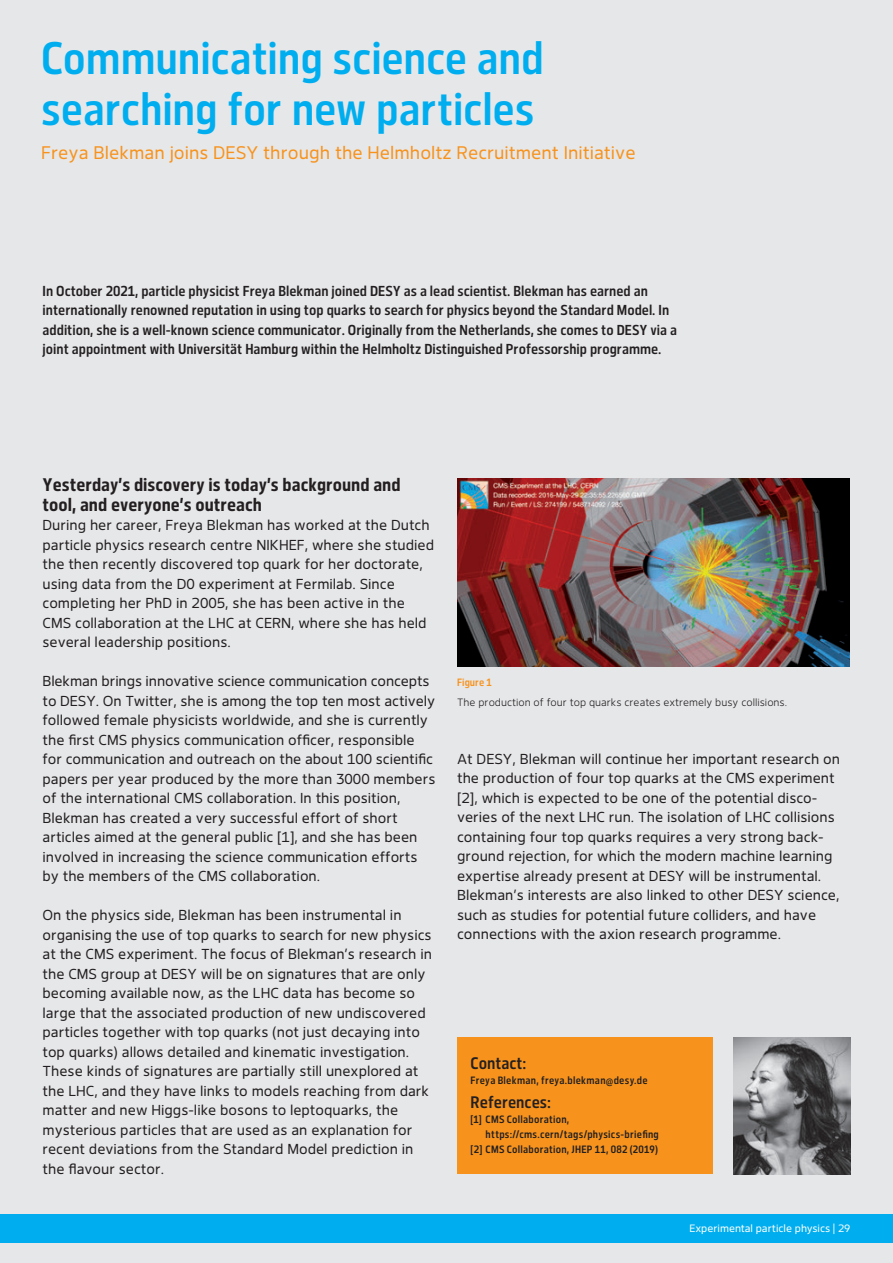
<style>
.page{position:relative;width:893px;height:1263px;background:#fff}
.page>*{position:absolute;margin:0;border:0;box-sizing:border-box;transform-origin:0 0}
.t1{font:500 45px/51px "Desy Sans Cn";letter-spacing:-.005em;color:#00aeef}
.t2{font:700 18px/19.5px "Desy Sans Cn";color:#231f20}
.t3{font:18px "Desy Sans";color:#f7931d}
.t4{font:500 16.5px "Desy Sans Cn";color:#231f20}
.t5{font:14.25px/19.5px "Desy Sans";color:#231f20}
.t6{font:500 14.25px/19.5px "Desy Sans Cn";color:#231f20}
.t7{font:500 10.5px "Desy Sans Cn";letter-spacing:.025em;color:#231f20}
.t8{font:300 10.5px "Desy Sans";color:#231f20}
.t9{font:10.5px "Desy Sans";color:#fff}
.t10{font:500 10.5px "Desy Sans Cn";color:#f7931d}
</style>
<div class="page">
<div style="left:0;top:1213px;width:893px;height:30px;background:#00aeef"></div>
<div style="left:0;top:0;width:893px;height:1213px;background:#e6e7e9"></div>
<div style="left:0;top:1243px;width:893px;height:20px;background:#e6e7e9"></div>
<img style="left:733px;top:1038px;width:117px;height:136px">
<div style="left:457px;top:1038px;width:255px;height:136px;background:#f7931d"></div>
<img style="left:458px;top:479px;width:392px;height:187px">
<h1 class="t1" style="left:41px;top:33px;width:504px">Communicating science and searching for new particles</h1>
<p class="t3" style="left:41px;top:142px;width:596px">Freya Blekman joins DESY through the Helmholtz Recruitment Initiative</p>
<p class="t6" style="left:43px;top:281px;width:636px">In October 2021, particle physicist Freya Blekman joined DESY as a lead scientist. Blekman has earned an internationally renowned reputation in using top quarks to search for physics beyond the Standard Model. In addition, she is a well-known science communicator. Originally from the Netherlands, she comes to DESY via a joint appointment with Universität Hamburg within the Helmholtz Distinguished Professorship programme.</p>
<p class="t2" style="left:43px;top:475px;width:360px">Yesterday’s discovery is today’s background and tool, and everyone’s outreach</p>
<p class="t5" style="left:43px;top:515px;width:393px">During her career, Freya Blekman has worked at the Dutch particle physics research centre NIKHEF, where she studied the then recently discovered top quark for her doctorate, using data from the D0 experiment at Fermilab. Since completing her PhD in 2005, she has been active in the CMS collaboration at the LHC at CERN, where she has held several leadership positions.</p>
<p class="t5" style="left:43px;top:671px;width:394px">Blekman brings innovative science communication concepts to DESY. On Twitter, she is among the top ten most actively followed female physicists worldwide, and she is currently the first CMS physics communication officer, responsible for communication and outreach on the about 100 scientific papers per year produced by the more than 3000 members of the international CMS collaboration. In this position, Blekman has created a very successful effort of short articles aimed at the general public [1], and she has been involved in increasing the science communication efforts by the members of the CMS collaboration.</p>
<p class="t5" style="left:43px;top:905px;width:391px">On the physics side, Blekman has been instrumental in organising the use of top quarks to search for new physics at the CMS experiment. The focus of Blekman’s research in the CMS group at DESY will be on signatures that are only becoming available now, as the LHC data has become so large that the associated production of new undiscovered particles together with top quarks (not just decaying into top quarks) allows detailed and kinematic investigation.<br>These kinds of signatures are partially still unexplored at the LHC, and they have links to models reaching from dark matter and new Higgs-like bosons to leptoquarks, the mysterious particles that are used as an explanation for recent deviations from the Standard Model prediction in the flavour sector.</p>
<p class="t10" style="left:457px;top:676px;width:36px">Figure 1</p>
<p class="t8" style="left:457px;top:696px;width:332px">The production of four top quarks creates extremely busy collisions.</p>
<p class="t5" style="left:457px;top:749px;width:384px">At DESY, Blekman will continue her important research on the production of four top quarks at the CMS experiment [2], which is expected to be one of the potential disco&shy;veries of the next LHC run. The isolation of LHC collisions containing four top quarks requires a very strong back&shy;ground rejection, for which the modern machine learning expertise already present at DESY will be instrumental.<br>Blekman’s interests are also linked to other DESY science, such as studies for potential future colliders, and have connections with the axion research programme.</p>
<p class="t4" style="left:471px;top:1053px;width:57px">Contact:</p>
<p class="t7" style="left:471px;top:1074px;width:179px">Freya Blekman, freya.blekman@desy.de</p>
<p class="t4" style="left:471px;top:1092px;width:82px">References:</p>
<p class="t7" style="left:471px;top:1113px;width:100px">[1] CMS Collaboration,</p>
<p class="t7" style="left:486px;top:1128px;width:175px">https://cms.cern/tags/physics-briefing</p>
<p class="t7" style="left:471px;top:1143px;width:189px">[2] CMS Collaboration, JHEP 11, 082 (2019)</p>
<p class="t9" style="left:690px;top:1222px;width:162px">Experimental particle physics | 29</p>
</div>
